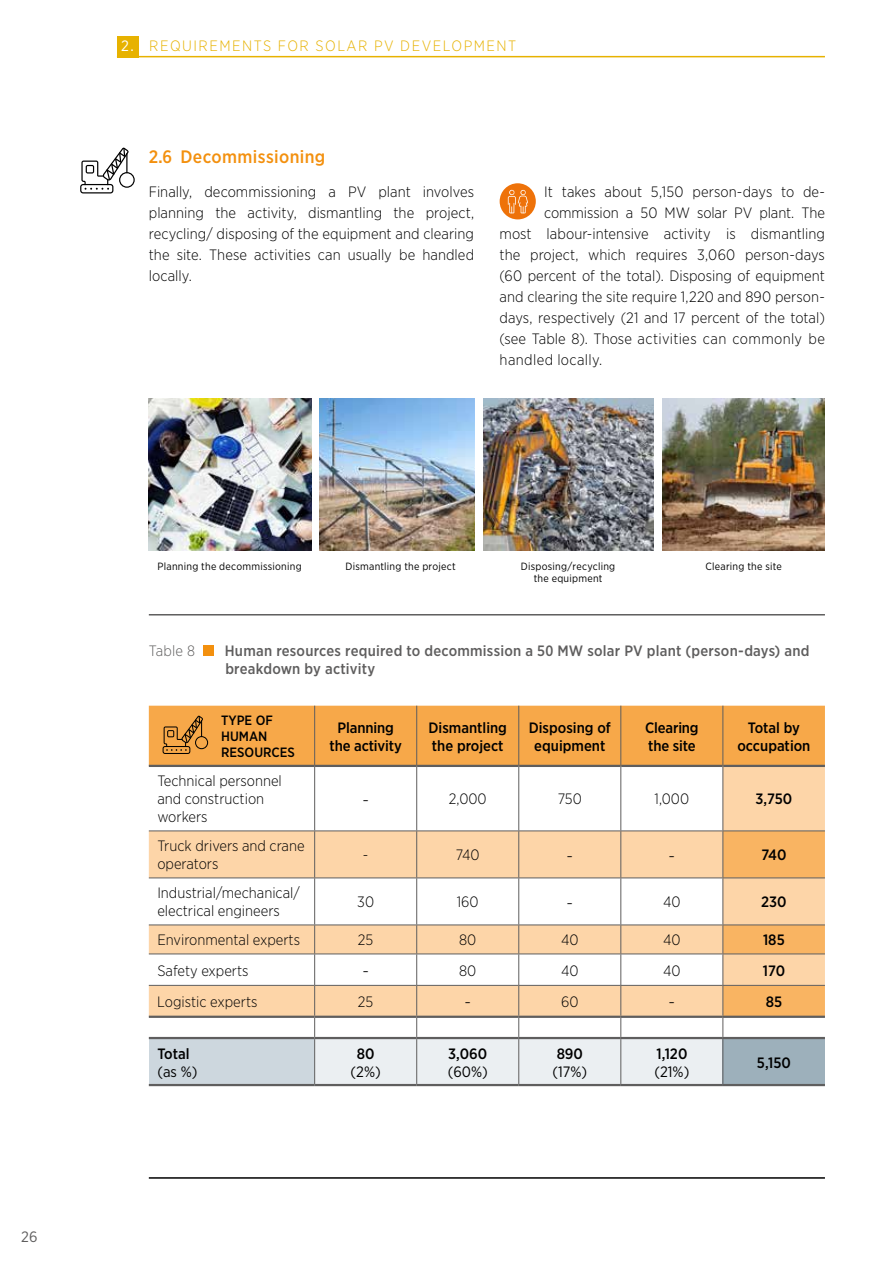
<style>
.page{position:relative;width:893px;height:1263px;background:#fff}
.page>*{position:absolute;margin:0;border:0;box-sizing:border-box;transform-origin:0 0}
.t1{font:500 18px "Gotham Narrow";letter-spacing:.02em;color:#f3900e}
.t2{font:300 18px "Gotham Narrow";color:#000}
.t3{font:300 15px/21px "Gotham Narrow";color:#000}
.t4{font:500 15px/18px "Gotham Narrow";color:#000;text-align:center}
.t5{font:500 15px/18px "Gotham Narrow";letter-spacing:.015em;color:#5f5e5e}
.t6{font:300 15px "Gotham Narrow";letter-spacing:.1em;color:#e7b200}
.t7{font:15px "Gotham Narrow";color:#000}
.t8{font:300 15px "Gotham Narrow";letter-spacing:.025em;color:#000}
.t9{font:300 15px "Gotham Narrow";letter-spacing:.01em;color:#5f5e5e}
.t10{font:15px "Gotham Narrow";color:#5f5e5e}
.t11{font:500 13.5px/16.2px "Gotham Narrow";color:#000}
.t12{font:10.5px/12px "Gotham Narrow";letter-spacing:.02em;color:#000;text-align:center}
.s1{font-weight:400;color:#fff}
</style>
<div class="page">
<div style="left:117px;top:36px;width:21px;height:21px;background:#e7b200"></div>
<div style="left:500px;top:183px;width:36px;height:36px;background:#ee7209;border-radius:50%"></div>
<svg style="left:508px;top:190px;width:20px;height:23px"></svg>
<div style="left:203px;top:645px;width:11px;height:10px;background:#f3900e"></div>
<hr style="left:149px;top:614px;width:676px;height:1px;background:#5f5e5e">
<svg style="left:80px;top:147px;width:55px;height:47px"></svg>
<img style="left:149px;top:398px;width:162px;height:153px">
<img style="left:483px;top:398px;width:171px;height:153px">
<img style="left:320px;top:398px;width:154px;height:153px">
<img style="left:662px;top:398px;width:163px;height:153px">
<svg style="left:149px;top:767px;width:676px;height:249px"></svg>
<div style="left:149px;top:1038px;width:166px;height:47px;background:#cdd7de"></div>
<hr style="left:149px;top:765px;width:165px;height:2px;background:#5f5e5e">
<hr style="left:315px;top:765px;width:101px;height:2px;background:#5f5e5e">
<hr style="left:417px;top:765px;width:101px;height:2px;background:#5f5e5e">
<hr style="left:519px;top:765px;width:101px;height:2px;background:#5f5e5e">
<hr style="left:621px;top:765px;width:101px;height:2px;background:#5f5e5e">
<hr style="left:723px;top:765px;width:102px;height:2px;background:#5f5e5e">
<hr style="left:314px;top:766px;width:1px;height:64px;background:#5f5e5e">
<hr style="left:416px;top:766px;width:1px;height:64px;background:#5f5e5e">
<hr style="left:149px;top:830px;width:166px;height:1px;background:#5f5e5e">
<hr style="left:315px;top:830px;width:102px;height:1px;background:#5f5e5e">
<hr style="left:417px;top:830px;width:102px;height:1px;background:#5f5e5e">
<hr style="left:519px;top:830px;width:102px;height:1px;background:#5f5e5e">
<hr style="left:621px;top:830px;width:102px;height:1px;background:#5f5e5e">
<hr style="left:723px;top:830px;width:102px;height:1px;background:#5f5e5e">
<hr style="left:149px;top:877px;width:166px;height:1px;background:#5f5e5e">
<hr style="left:149px;top:924px;width:166px;height:1px;background:#5f5e5e">
<hr style="left:149px;top:953px;width:166px;height:1px;background:#5f5e5e">
<hr style="left:149px;top:985px;width:166px;height:1px;background:#5f5e5e">
<hr style="left:518px;top:766px;width:1px;height:64px;background:#5f5e5e">
<hr style="left:620px;top:766px;width:1px;height:64px;background:#5f5e5e">
<hr style="left:722px;top:766px;width:1px;height:64px;background:#5f5e5e">
<svg style="left:314px;top:831px;width:511px;height:253px"></svg>
<hr style="left:518px;top:1039px;width:1px;height:45px;background:#5f5e5e">
<hr style="left:620px;top:1039px;width:1px;height:45px;background:#5f5e5e">
<hr style="left:722px;top:1039px;width:1px;height:45px;background:#5f5e5e">
<hr style="left:149px;top:1016px;width:166px;height:2px;background:#5f5e5e">
<hr style="left:315px;top:1016px;width:102px;height:2px;background:#5f5e5e">
<hr style="left:417px;top:1016px;width:102px;height:2px;background:#5f5e5e">
<hr style="left:519px;top:1016px;width:102px;height:2px;background:#5f5e5e">
<hr style="left:621px;top:1016px;width:102px;height:2px;background:#5f5e5e">
<hr style="left:723px;top:1016px;width:102px;height:2px;background:#5f5e5e">
<hr style="left:149px;top:1037px;width:166px;height:2px;background:#5f5e5e">
<hr style="left:315px;top:1037px;width:102px;height:2px;background:#5f5e5e">
<hr style="left:417px;top:1037px;width:102px;height:2px;background:#5f5e5e">
<hr style="left:519px;top:1037px;width:102px;height:2px;background:#5f5e5e">
<hr style="left:621px;top:1037px;width:102px;height:2px;background:#5f5e5e">
<hr style="left:723px;top:1037px;width:102px;height:2px;background:#5f5e5e">
<hr style="left:149px;top:1084px;width:166px;height:2px;background:#5f5e5e">
<hr style="left:315px;top:1084px;width:102px;height:2px;background:#5f5e5e">
<hr style="left:417px;top:1084px;width:102px;height:2px;background:#5f5e5e">
<hr style="left:519px;top:1084px;width:102px;height:2px;background:#5f5e5e">
<hr style="left:621px;top:1084px;width:102px;height:2px;background:#5f5e5e">
<hr style="left:723px;top:1084px;width:102px;height:2px;background:#5f5e5e">
<div style="left:149px;top:706px;width:676px;height:60px;background:#f7a849"></div>
<hr style="left:149px;top:1177px;width:676px;height:2px;background:#000">
<hr style="left:117px;top:56px;width:708px;height:1px;background:#e7b200">
<p class="t10" style="left:21px;top:1227px;width:18px">26</p>
<p class="t6" style="left:121px;top:37px;width:397px"><span class="s1">2.</span> REQUIREMENTS FOR SOLAR PV DEVELOPMENT</p>
<p class="t1" style="left:149px;top:145px;width:178px">2.6 Decommissioning</p>
<p class="t3" style="left:149px;top:180px;width:327px;text-align:justify">Finally, decommissioning a PV plant involves planning the activity, dismantling the project, recycling/ disposing of the equipment and clearing the site. These activities can usually be handled locally.</p>
<p class="t3" style="left:544px;top:180px;width:282px">It takes about 5,150 person-days to de-</p>
<p class="t3" style="left:544px;top:201px;width:282px">commission a 50 MW solar PV plant. The</p>
<p class="t3" style="left:500px;top:222px;width:327px">most labour-intensive activity is dismantling</p>
<p class="t3" style="left:500px;top:243px;width:327px">the project, which requires 3,060 person-days</p>
<p class="t3" style="left:500px;top:264px;width:327px">(60 percent of the total). Disposing of equipment</p>
<p class="t3" style="left:500px;top:285px;width:327px">and clearing the site require 1,220 and 890 person-</p>
<p class="t3" style="left:500px;top:306px;width:327px">days, respectively (21 and 17 percent of the total)</p>
<p class="t3" style="left:500px;top:327px;width:327px">(see Table 8). Those activities can commonly be</p>
<p class="t8" style="left:500px;top:350px;width:104px">handled locally.</p>
<p class="t12" style="left:158px;top:561px;width:146px">Planning the decommissioning</p>
<p class="t12" style="left:345px;top:561px;width:112px">Dismantling the project</p>
<p class="t12" style="left:521px;top:561px;width:96px">Disposing/recycling the equipment</p>
<p class="t12" style="left:705px;top:561px;width:78px">Clearing the site</p>
<p class="t9" style="left:149px;top:641px;width:48px">Table 8</p>
<p class="t5" style="left:225px;top:641px;width:586px">Human resources required to decommission a 50 MW solar PV plant (person-days) and breakdown by activity</p>
<p class="t11" style="left:221px;top:712px;width:75px">TYPE OF<br>HUMAN<br>RESOURCES</p>
<p class="t4" style="left:330px;top:718px;width:74px">Planning the activity</p>
<p class="t4" style="left:428px;top:718px;width:80px;text-align:left">Dismantling the project</p>
<p class="t4" style="left:529px;top:718px;width:84px">Disposing of equipment</p>
<p class="t4" style="left:645px;top:718px;width:55px;text-align:left">Clearing the site</p>
<p class="t4" style="left:737px;top:718px;width:75px">Total by occupation</p>
<p class="t3" style="left:157px;top:772px;width:126px;line-height:18px">Technical personnel and construction workers</p>
<p class="t2" style="left:362px;top:788px;width:8px">-</p>
<p class="t3" style="left:449px;top:788px;width:39px">2,000</p>
<p class="t3" style="left:558px;top:788px;width:26px">750</p>
<p class="t3" style="left:654px;top:788px;width:36px">1,000</p>
<p class="t4" style="left:756px;top:790px;width:38px">3,750</p>
<p class="t3" style="left:157px;top:837px;width:149px;line-height:18px">Truck drivers and crane operators</p>
<p class="t3" style="left:363px;top:844px;width:7px">-</p>
<p class="t3" style="left:456px;top:844px;width:25px">740</p>
<p class="t2" style="left:566px;top:844px;width:8px">-</p>
<p class="t2" style="left:669px;top:844px;width:8px">-</p>
<p class="t4" style="left:761px;top:846px;width:27px">740</p>
<p class="t3" style="left:157px;top:884px;width:144px;line-height:18px">Industrial/mechanical/ electrical engineers</p>
<p class="t3" style="left:357px;top:891px;width:18px">30</p>
<p class="t3" style="left:457px;top:891px;width:23px">160</p>
<p class="t2" style="left:566px;top:891px;width:8px">-</p>
<p class="t3" style="left:663px;top:891px;width:19px">40</p>
<p class="t4" style="left:761px;top:893px;width:27px">230</p>
<p class="t3" style="left:157px;top:929px;width:144px">Environmental experts</p>
<p class="t3" style="left:358px;top:929px;width:17px">25</p>
<p class="t3" style="left:459px;top:929px;width:19px">80</p>
<p class="t3" style="left:561px;top:929px;width:19px">40</p>
<p class="t3" style="left:663px;top:929px;width:19px">40</p>
<p class="t4" style="left:763px;top:931px;width:23px">185</p>
<p class="t3" style="left:157px;top:959px;width:93px">Safety experts</p>
<p class="t2" style="left:362px;top:959px;width:8px">-</p>
<p class="t3" style="left:459px;top:959px;width:19px">80</p>
<p class="t3" style="left:561px;top:959px;width:19px">40</p>
<p class="t3" style="left:663px;top:959px;width:19px">40</p>
<p class="t4" style="left:763px;top:961px;width:24px">170</p>
<p class="t3" style="left:157px;top:991px;width:102px">Logistic experts</p>
<p class="t3" style="left:358px;top:991px;width:17px">25</p>
<p class="t2" style="left:464px;top:991px;width:8px">-</p>
<p class="t3" style="left:561px;top:991px;width:19px">60</p>
<p class="t2" style="left:669px;top:991px;width:8px">-</p>
<p class="t4" style="left:766px;top:992px;width:18px">85</p>
<p class="t4" style="left:157px;top:1044px;width:34px">Total</p>
<p class="t7" style="left:157px;top:1062px;width:42px">(as %)</p>
<p class="t4" style="left:357px;top:1044px;width:19px">80</p>
<p class="t7" style="left:351px;top:1062px;width:32px">(2%)</p>
<p class="t4" style="left:448px;top:1044px;width:40px">3,060</p>
<p class="t7" style="left:448px;top:1062px;width:42px">(60%)</p>
<p class="t4" style="left:557px;top:1044px;width:28px">890</p>
<p class="t7" style="left:552px;top:1062px;width:36px">(17%)</p>
<p class="t4" style="left:656px;top:1044px;width:33px">1,120</p>
<p class="t7" style="left:654px;top:1062px;width:36px">(21%)</p>
<p class="t4" style="left:757px;top:1053px;width:35px">5,150</p>
</div>
